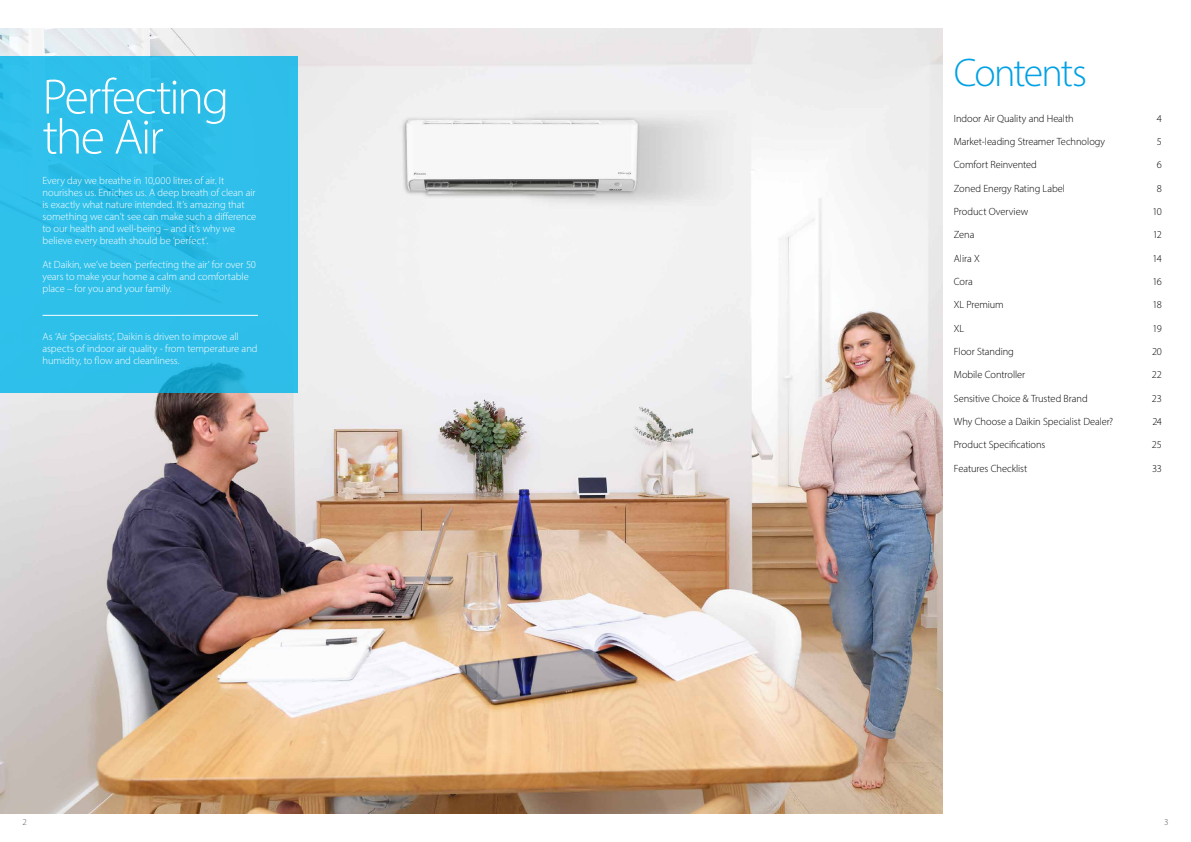
<style>
.page{position:relative;width:1191px;height:842px;background:#fff}
.page>*{position:absolute;margin:0;border:0;box-sizing:border-box;transform-origin:0 0}
.t1{font:300 50px/40px "Myriad Pro";letter-spacing:-.045em;color:#fff}
.t2{font:300 40px "Myriad Pro";letter-spacing:-.055em;color:#00a1e4}
.t3{font:300 10.5px/12px "Myriad Pro";letter-spacing:-.01em;color:#fff}
.t4{font:300 10.5px "Myriad Pro";letter-spacing:-.005em;color:#000}
.t5{font:300 9px "Myriad Pro";color:#58595b}
</style>
<div class="page">
<img style="left:0;top:28px;width:942px;height:786px">
<div style="left:0;top:56px;width:298px;height:337px;background:#2ebfea"></div>
<hr style="left:43px;top:315px;width:215px;height:1px;background:#fff">
<h1 class="t1" style="left:43px;top:76px;width:188px">Perfecting the Air</h1>
<p class="t3" style="left:43px;top:175px;width:215px">Every day we breathe in 10,000 litres of air. It nourishes us. Enriches us. A deep breath of clean air is exactly what nature intended. It’s amazing that something we can’t see can make such a difference to our health and well-being – and it’s why we believe every breath should be ‘perfect’.</p>
<p class="t3" style="left:43px;top:259px;width:215px">At Daikin, we’ve been ‘perfecting the air’ for over 50 years to make your home a calm and comfortable place – for you and your family.</p>
<p class="t3" style="left:43px;top:331px;width:217px">As ‘Air Specialists’, Daikin is driven to improve all aspects of indoor air quality - from temperature and humidity, to flow and cleanliness.</p>
<h2 class="t2" style="left:954px;top:49px;width:134px">Contents</h2>
<p class="t4" style="left:954px;top:112px;width:121px">Indoor Air Quality and Health</p>
<p class="t4" style="left:1157px;top:112px;width:7px">4</p>
<p class="t4" style="left:954px;top:135px;width:153px">Market-leading Streamer Technology</p>
<p class="t4" style="left:1157px;top:135px;width:7px">5</p>
<p class="t4" style="left:954px;top:158px;width:84px">Comfort Reinvented</p>
<p class="t4" style="left:1157px;top:158px;width:7px">6</p>
<p class="t4" style="left:954px;top:182px;width:113px">Zoned Energy Rating Label</p>
<p class="t4" style="left:1157px;top:182px;width:7px">8</p>
<p class="t4" style="left:954px;top:205px;width:76px">Product Overview</p>
<p class="t4" style="left:1152px;top:205px;width:11px">10</p>
<p class="t4" style="left:954px;top:228px;width:22px">Zena</p>
<p class="t4" style="left:1152px;top:228px;width:11px">12</p>
<p class="t4" style="left:954px;top:252px;width:27px">Alira X</p>
<p class="t4" style="left:1152px;top:252px;width:11px">14</p>
<p class="t4" style="left:954px;top:275px;width:21px">Cora</p>
<p class="t4" style="left:1152px;top:275px;width:11px">16</p>
<p class="t4" style="left:954px;top:298px;width:51px">XL Premium</p>
<p class="t4" style="left:1152px;top:298px;width:11px">18</p>
<p class="t4" style="left:954px;top:322px;width:12px">XL</p>
<p class="t4" style="left:1152px;top:322px;width:11px">19</p>
<p class="t4" style="left:954px;top:345px;width:62px">Floor Standing</p>
<p class="t4" style="left:1152px;top:345px;width:11px">20</p>
<p class="t4" style="left:954px;top:369px;width:73px">Mobile Controller</p>
<p class="t4" style="left:1151px;top:369px;width:12px">22</p>
<p class="t4" style="left:954px;top:392px;width:135px">Sensitive Choice &amp; Trusted Brand</p>
<p class="t4" style="left:1151px;top:392px;width:12px">23</p>
<p class="t4" style="left:954px;top:415px;width:161px">Why Choose a Daikin Specialist Dealer?</p>
<p class="t4" style="left:1152px;top:415px;width:11px">24</p>
<p class="t4" style="left:954px;top:439px;width:93px">Product Specifications</p>
<p class="t4" style="left:1151px;top:439px;width:12px">25</p>
<p class="t4" style="left:954px;top:462px;width:75px">Features Checklist</p>
<p class="t4" style="left:1152px;top:462px;width:11px">33</p>
<p class="t5" style="left:23px;top:816px;width:6px">2</p>
<p class="t5" style="left:1164px;top:816px;width:6px">3</p>
</div>
